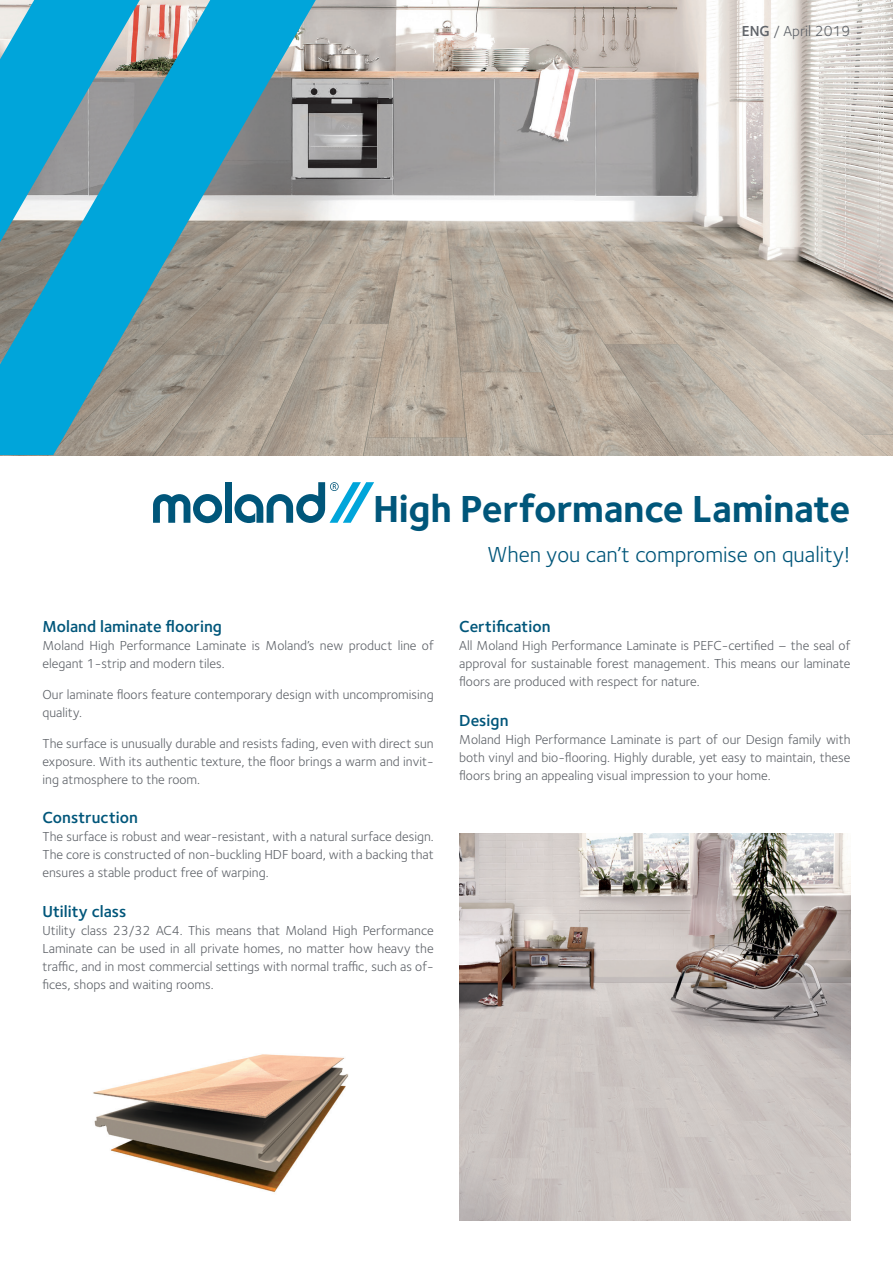
<style>
.page{position:relative;width:893px;height:1263px;background:#fff}
.page>*{position:absolute;margin:0;border:0;box-sizing:border-box;transform-origin:0 0}
.t1{font:700 39px "Foundry Sterling";letter-spacing:-.01em;color:#00567a}
.t2{font:22.5px "Foundry Sterling";color:#00567a}
.t3{font:600 16.5px "Foundry Sterling";color:#00567a}
.t4{font:15px "Foundry Sterling";color:#5f6369}
.t5{font:13.5px/18px "Foundry Sterling";color:#5f6369;text-align:justify}
.s1{font-weight:600}
</style>
<div class="page">
<img style="left:316px;top:0;width:577px;height:455px">
<img style="left:93px;top:1054px;width:256px;height:138px">
<img style="left:459px;top:833px;width:391px;height:387px">
<svg style="left:0;top:0;width:316px;height:455px;background:#659eab"></svg>
<svg style="left:0;top:0;width:140px;height:242px;background:#47a6c5"></svg>
<div style="left:225px;top:482px;width:7px;height:41px;background:#00567a"></div>
<svg style="left:153px;top:494px;width:69px;height:29px"></svg>
<svg style="left:234px;top:482px;width:140px;height:41px"></svg>
<p class="t4" style="left:742px;top:22px;width:110px"><span class="s1">ENG</span> / April 2019</p>
<h1 class="t1" style="left:373px;top:486px;width:479px">High Performance Laminate</h1>
<p class="t3" style="left:43px;top:617px;width:181px">Moland laminate flooring</p>
<p class="t5" style="left:43px;top:637px;width:393px">Moland High Performance Laminate is Moland’s new product line of elegant 1-strip and modern tiles.</p>
<p class="t5" style="left:43px;top:686px;width:393px">Our laminate floors feature contemporary design with uncompromising quality.</p>
<p class="t5" style="left:43px;top:734px;width:393px">The surface is unusually durable and resists fading, even with direct sun exposure. With its authentic texture, the floor brings a warm and invit&shy;ing atmosphere to the room.</p>
<p class="t3" style="left:43px;top:808px;width:97px">Construction</p>
<p class="t5" style="left:43px;top:828px;width:393px">The surface is robust and wear-resistant, with a natural surface design.<br>The core is constructed of non-buckling HDF board, with a backing that ensures a stable product free of warping.</p>
<p class="t3" style="left:43px;top:901px;width:85px">Utility class</p>
<p class="t5" style="left:43px;top:921px;width:393px">Utility class 23/32 AC4. This means that Moland High Performance Laminate can be used in all private homes, no matter how heavy the traffic, and in most commercial settings with normal traffic, such as of&shy;fices, shops and waiting rooms.</p>
<h2 class="t2" style="left:487px;top:541px;width:364px">When you can’t compromise on quality!</h2>
<p class="t3" style="left:459px;top:617px;width:93px">Certification</p>
<p class="t5" style="left:459px;top:637px;width:393px">All Moland High Performance Laminate is PEFC-certified – the seal of approval for sustainable forest management. This means our laminate floors are produced with respect for nature.</p>
<p class="t3" style="left:459px;top:710px;width:51px">Design</p>
<p class="t5" style="left:459px;top:730px;width:393px">Moland High Performance Laminate is part of our Design family with both vinyl and bio-flooring. Highly durable, yet easy to maintain, these floors bring an appealing visual impression to your home.</p>
</div>
